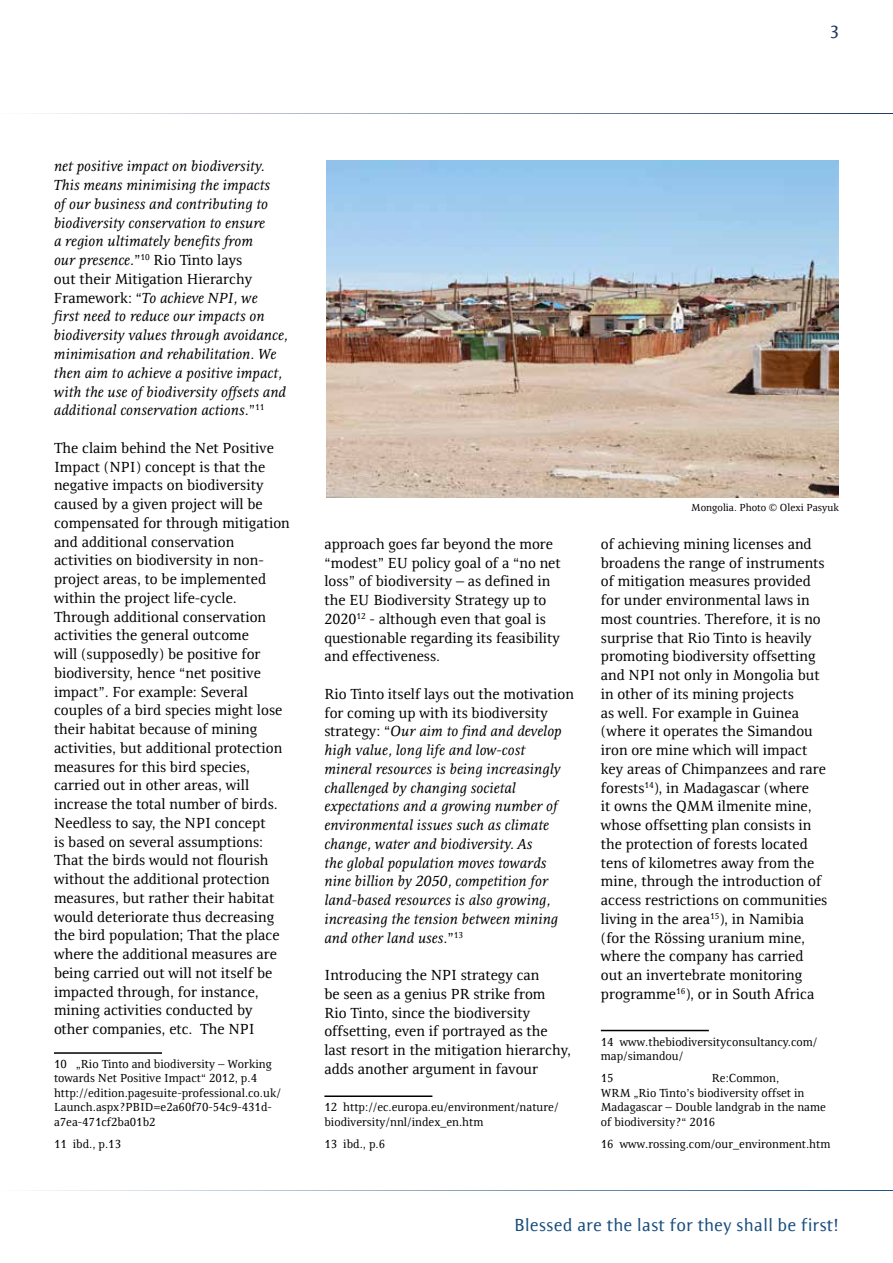
<style>
.page{position:relative;width:893px;height:1263px;background:#fff}
.page>*{position:absolute;margin:0;border:0;box-sizing:border-box;transform-origin:0 0}
.t1{font:18px "Resavska BG Sans";color:#194e7e}
.t2{font:18px "Resavska BG Sans";color:#1c355d}
.t3{font:15px/18.8px "Resavska BG";color:#000}
.t4{font:italic 15px/18.8px "Resavska BG";color:#000}
.t5{font:12px/14.4px "Resavska BG";color:#000}
.t6{font:10.5px "Resavska BG";color:#000}
.s1{font-style:normal}
</style>
<div class="page">
<hr style="left:0;top:113px;width:893px;height:1px;background:#1c355d">
<hr style="left:0;top:1190px;width:893px;height:1px;background:#194e7e">
<hr style="left:601px;top:1030px;width:108px;height:1px;background:#000">
<hr style="left:324px;top:1095px;width:108px;height:2px;background:#000">
<hr style="left:54px;top:1052px;width:108px;height:2px;background:#000">
<img style="left:327px;top:161px;width:512px;height:336px">
<p class="t2" style="left:829px;top:22px;width:11px">3</p>
<p class="t4" style="left:54px;top:157px;width:235px">net positive impact on biodiversity.<br>This means minimising the impacts<br>of our business and contributing to biodiversity conservation to ensure<br>a region ultimately benefits from<br>our presence.<span class="s1">”</span><sup>10</sup> <span class="s1">Rio Tinto lays<br>out their Mitigation Hierarchy Framework: “</span>To achieve NPI, we<br>first need to reduce our impacts on biodiversity values through avoidance, minimisation and rehabilitation. We then aim to achieve a positive impact, with the use of biodiversity offsets and additional conservation actions<span class="s1">.”</span><sup>11</sup></p>
<p class="t3" style="left:54px;top:438px;width:237px">The claim behind the Net Positive Impact (NPI) concept is that the negative impacts on biodiversity caused by a given project will be compensated for through mitigation and additional conservation activities on biodiversity in non&shy;project areas, to be implemented within the project life-cycle.<br>Through additional conservation activities the general outcome<br>will (supposedly) be positive for biodiversity, hence “net positive impact”. For example: Several couples of a bird species might lose their habitat because of mining activities, but additional protection measures for this bird species, carried out in other areas, will increase the total number of birds.<br>Needless to say, the NPI concept<br>is based on several assumptions:<br>That the birds would not flourish without the additional protection measures, but rather their habitat would deteriorate thus decreasing the bird population; That the place where the additional measures are being carried out will not itself be impacted through, for instance, mining activities conducted by other companies, etc. The NPI</p>
<p class="t5" style="left:54px;top:1057px;width:228px">10 „Rio Tinto and biodiversity – Working towards Net Positive Impact“ 2012, p.4 http://edition.pagesuite-professional.co.uk/ Launch.aspx?PBID=e2a60f70-54c9-431d&shy;a7ea-471cf2ba01b2</p>
<p class="t5" style="left:54px;top:1137px;width:69px">11 ibd., p.13</p>
<p class="t3" style="left:324px;top:534px;width:238px">approach goes far beyond the more “modest” EU policy goal of a “no net loss” of biodiversity – as defined in the EU Biodiversity Strategy up to 2020<sup>12</sup> - although even that goal is questionable regarding its feasibility and effectiveness.</p>
<p class="t4" style="left:324px;top:684px;width:251px"><span class="s1">Rio Tinto itself lays out the motivation for coming up with its biodiversity strategy: “</span>Our aim to find and develop high value, long life and low-cost mineral resources is being increasingly challenged by changing societal expectations and a growing number of environmental issues such as climate change, water and biodiversity. As<br>the global population moves towards nine billion by 2050, competition for land-based resources is also growing, increasing the tension between mining and other land uses<span class="s1">.”</span><sup>13</sup></p>
<p class="t3" style="left:324px;top:966px;width:248px">Introducing the NPI strategy can<br>be seen as a genius PR strike from Rio Tinto, since the biodiversity offsetting, even if portrayed as the last resort in the mitigation hierarchy, adds another argument in favour</p>
<p class="t5" style="left:324px;top:1100px;width:236px">12 http://ec.europa.eu/environment/nature/ biodiversity/nnl/index_en.htm</p>
<p class="t5" style="left:324px;top:1137px;width:62px">13 ibd., p.6</p>
<p class="t6" style="left:691px;top:502px;width:149px">Mongolia. Photo © Olexi Pasyuk</p>
<p class="t3" style="left:601px;top:534px;width:228px">of achieving mining licenses and broadens the range of instruments of mitigation measures provided for under environmental laws in most countries. Therefore, it is no surprise that Rio Tinto is heavily promoting biodiversity offsetting and NPI not only in Mongolia but in other of its mining projects<br>as well. For example in Guinea (where it operates the Simandou iron ore mine which will impact key areas of Chimpanzees and rare forests<sup>14</sup>), in Madagascar (where<br>it owns the QMM ilmenite mine, whose offsetting plan consists in the protection of forests located tens of kilometres away from the mine, through the introduction of access restrictions on communities living in the area<sup>15</sup>), in Namibia (for the Rössing uranium mine, where the company has carried out an invertebrate monitoring programme<sup>16</sup>), or in South Africa</p>
<p class="t5" style="left:601px;top:1034px;width:218px">14 www.thebiodiversityconsultancy.com/ map/simandou/</p>
<p class="t5" style="left:601px;top:1071px;width:14px">15</p>
<p class="t5" style="left:601px;top:1071px;width:227px;text-indent:111px">Re:Common,<br>WRM „Rio Tinto’s biodiversity offset in<br>Madagascar – Double landgrab in the name of biodiversity?“ 2016</p>
<p class="t5" style="left:601px;top:1137px;width:231px">16 www.rossing.com/our_environment.htm</p>
<p class="t1" style="left:514px;top:1215px;width:326px">Blessed are the last for they shall be first!</p>
</div>
